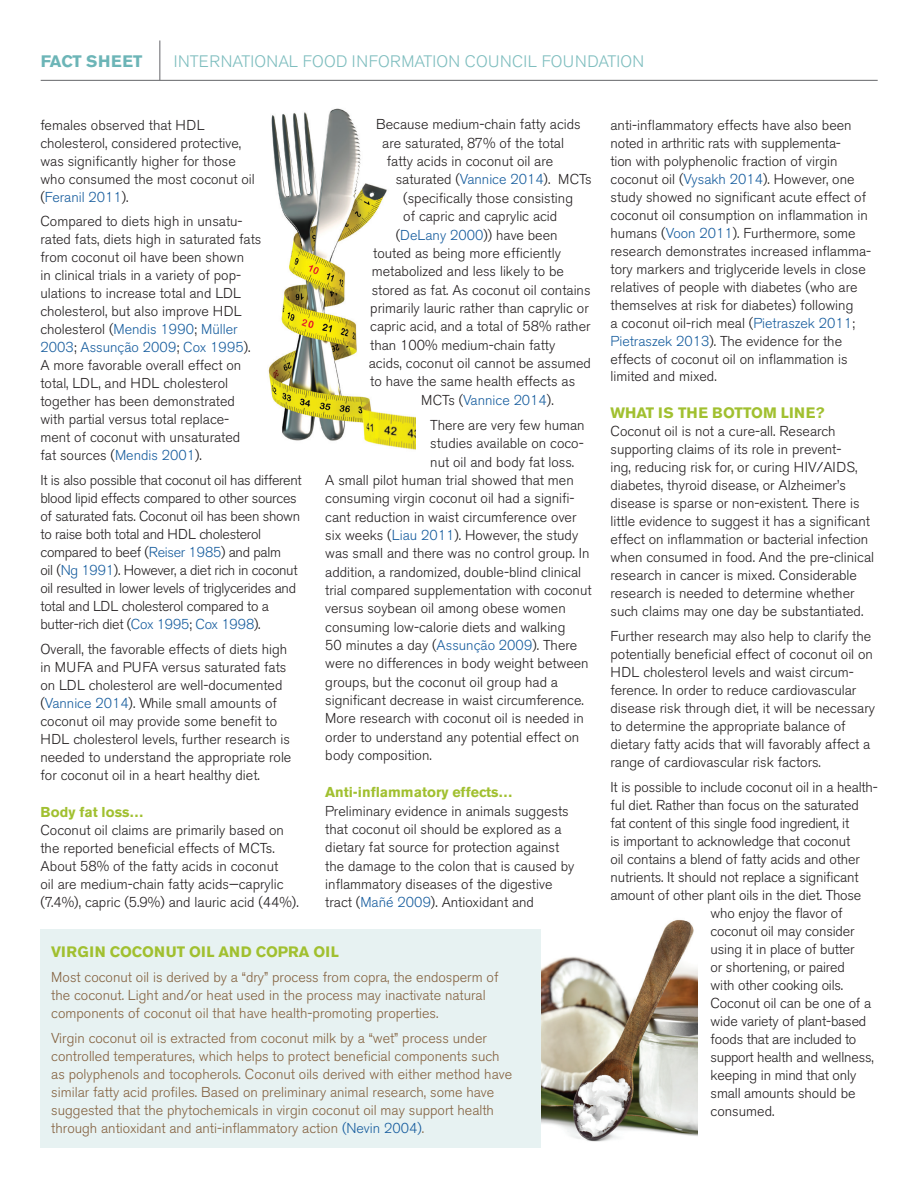
<style>
.page{position:relative;width:918px;height:1188px;background:#fff}
.page>*{position:absolute;margin:0;border:0;box-sizing:border-box;transform-origin:0 0}
.t1{font:300 16.5px "Akzidenz Grotesk BE";letter-spacing:.02em;color:#7fbebf}
.t2{font:700 16.5px "Akzidenz Grotesk BE";color:#6cb5b7}
.t3{font:700 15px "Akzidenz Grotesk BE";color:#a1c030}
.t4{font:300 14.25px/18px "Akzidenz Grotesk BE";color:#231f20}
.t5{font:300 14.25px/18px "Akzidenz Grotesk BE";color:#84613f}
.t6{font:300 14.25px/18px "Akzidenz Grotesk BE";letter-spacing:-.02em;color:#231f20}
.t7{font:700 14.25px "Akzidenz Grotesk BE";color:#a1c030}
.t8{font:300 14.25px "Akzidenz Grotesk BE";color:#175d9e}
.s1{color:#175d9e}
.s2{color:#231f20}
</style>
<div class="page">
<hr style="left:160px;top:40px;width:1px;height:40px;background:#646569">
<hr style="left:41px;top:80px;width:837px;height:1px;background:#646569">
<div style="left:40px;top:929px;width:503px;height:219px;background:#e7f2f2"></div>
<img style="left:268px;top:108px;width:148px;height:342px">
<img style="left:541px;top:919px;width:156px;height:229px">
<p class="t2" style="left:41px;top:51px;width:103px">FACT SHEET</p>
<p class="t1" style="left:174px;top:52px;width:472px">INTERNATIONAL FOOD INFORMATION COUNCIL FOUNDATION</p>
<p class="t4" style="left:40px;top:116px;width:216px">females observed that HDL cholesterol, considered protective, was significantly higher for those who consumed the most coconut oil (<span class="s1">Feranil 2011</span>).</p>
<p class="t4" style="left:40px;top:213px;width:222px">Compared to diets high in unsatu&shy;rated fats, diets high in saturated fats from coconut oil have been shown<br>in clinical trials in a variety of pop&shy;ulations to increase total and LDL cholesterol, but also improve HDL cholesterol (<span class="s1">Mendis 1990</span>; <span class="s1">Müller 2003</span>; <span class="s1">Assunção 2009</span>; <span class="s1">Cox 1995</span>).<br>A more favorable overall effect on total, LDL, and HDL cholesterol together has been demonstrated with partial versus total replace&shy;ment of coconut with unsaturated<br>fat sources (<span class="s1">Mendis 2001</span>).</p>
<p class="t6" style="left:40px;top:471px;width:263px">It is also possible that coconut oil has different blood lipid effects compared to other sources of saturated fats. Coconut oil has been shown to raise both total and HDL cholesterol compared to beef (<span class="s1">Reiser 1985</span>) and palm<br>oil (<span class="s1">Ng 1991</span>). However, a diet rich in coconut oil resulted in lower levels of triglycerides and total and LDL cholesterol compared to a butter-rich diet (<span class="s1">Cox 1995</span>; <span class="s1">Cox 1998</span>).</p>
<p class="t4" style="left:40px;top:640px;width:252px">Overall, the favorable effects of diets high in MUFA and PUFA versus saturated fats on LDL cholesterol are well-documented (<span class="s1">Vannice 2014</span>). While small amounts of coconut oil may provide some benefit to HDL cholesterol levels, further research is needed to understand the appropriate role for coconut oil in a heart healthy diet.</p>
<p class="t7" style="left:40px;top:803px;width:105px">Body fat loss…</p>
<p class="t4" style="left:40px;top:821px;width:260px">Coconut oil claims are primarily based on the reported beneficial effects of MCTs.<br>About 58% of the fatty acids in coconut<br>oil are medium-chain fatty acids—caprylic (7.4%), capric (5.9%) and lauric acid (44%).</p>
<p class="t4" style="left:376px;top:116px;width:206px">Because medium-chain fatty acids</p>
<p class="t4" style="left:382px;top:134px;width:183px">are saturated, 87% of the total</p>
<p class="t4" style="left:387px;top:152px;width:168px">fatty acids in coconut oil are</p>
<p class="t4" style="left:396px;top:171px;width:198px">saturated (<span class="s1">Vannice 2014</span>). MCTs</p>
<p class="t4" style="left:403px;top:189px;width:171px">(specifically those consisting</p>
<p class="t4" style="left:403px;top:208px;width:156px">of capric and caprylic acid</p>
<p class="t4" style="left:396px;top:226px;width:163px">(<span class="s1">DeLany 2000</span>)) have been</p>
<p class="t4" style="left:373px;top:244px;width:189px">touted as being more efficiently</p>
<p class="t4" style="left:372px;top:263px;width:194px">metabolized and less likely to be</p>
<p class="t4" style="left:372px;top:281px;width:220px">stored as fat. As coconut oil contains</p>
<p class="t4" style="left:370px;top:299px;width:220px">primarily lauric rather than caprylic or</p>
<p class="t4" style="left:370px;top:318px;width:222px">capric acid, and a total of 58% rather</p>
<p class="t4" style="left:370px;top:336px;width:186px">than 100% medium-chain fatty</p>
<p class="t4" style="left:369px;top:354px;width:224px">acids, coconut oil cannot be assumed</p>
<p class="t4" style="left:370px;top:373px;width:206px">to have the same health effects as</p>
<p class="t8" style="left:421px;top:392px;width:134px"><span class="s2">MCTs (</span>Vannice 2014<span class="s2">).</span></p>
<p class="t4" style="left:430px;top:416px;width:156px">There are very few human</p>
<p class="t4" style="left:430px;top:435px;width:155px">studies available on coco-</p>
<p class="t4" style="left:430px;top:453px;width:146px">nut oil and body fat loss.</p>
<p class="t4" style="left:325px;top:471px;width:250px">A small pilot human trial showed that men</p>
<p class="t4" style="left:325px;top:490px;width:251px">consuming virgin coconut oil had a signifi-</p>
<p class="t4" style="left:325px;top:508px;width:253px">cant reduction in waist circumference over</p>
<p class="t4" style="left:325px;top:526px;width:254px">six weeks (<span class="s1">Liau 2011</span>). However, the study</p>
<p class="t4" style="left:325px;top:545px;width:266px">was small and there was no control group. In</p>
<p class="t4" style="left:325px;top:563px;width:257px">addition, a randomized, double-blind clinical</p>
<p class="t4" style="left:325px;top:581px;width:268px">trial compared supplementation with coconut</p>
<p class="t4" style="left:325px;top:600px;width:242px">versus soybean oil among obese women</p>
<p class="t4" style="left:325px;top:618px;width:242px">consuming low-calorie diets and walking</p>
<p class="t4" style="left:325px;top:636px;width:254px">50 minutes a day (<span class="s1">Assunção 2009</span>). There</p>
<p class="t4" style="left:325px;top:655px;width:265px">were no differences in body weight between</p>
<p class="t4" style="left:325px;top:673px;width:234px">groups, but the coconut oil group had a</p>
<p class="t4" style="left:325px;top:691px;width:260px">significant decrease in waist circumference.</p>
<p class="t4" style="left:325px;top:710px;width:260px">More research with coconut oil is needed in</p>
<p class="t4" style="left:325px;top:728px;width:255px">order to understand any potential effect on</p>
<p class="t4" style="left:325px;top:747px;width:108px">body composition.</p>
<p class="t7" style="left:325px;top:784px;width:189px">Anti-inflammatory effects…</p>
<p class="t4" style="left:325px;top:802px;width:251px">Preliminary evidence in animals suggests that coconut oil should be explored as a dietary fat source for protection against the damage to the colon that is caused by inflammatory diseases of the digestive tract (<span class="s1">Mañé 2009</span>). Antioxidant and</p>
<p class="t3" style="left:51px;top:943px;width:289px">VIRGIN COCONUT OIL AND COPRA OIL</p>
<p class="t5" style="left:51px;top:968px;width:449px">Most coconut oil is derived by a “dry” process from copra, the endosperm of the coconut. Light and/or heat used in the process may inactivate natural components of coconut oil that have health-promoting properties.</p>
<p class="t5" style="left:51px;top:1029px;width:462px">Virgin coconut oil is extracted from coconut milk by a “wet” process under controlled temperatures, which helps to protect beneficial components such as polyphenols and tocopherols. Coconut oils derived with either method have similar fatty acid profiles. Based on preliminary animal research, some have suggested that the phytochemicals in virgin coconut oil may support health through antioxidant and anti-inflammatory action <span class="s1">(Nevin 2004)</span>.</p>
<p class="t4" style="left:611px;top:116px;width:262px">anti-inflammatory effects have also been noted in arthritic rats with supplementa-<br>tion with polyphenolic fraction of virgin coconut oil (<span class="s1">Vysakh 2014</span>). However, one study showed no significant acute effect of coconut oil consumption on inflammation in humans (<span class="s1">Voon 2011</span>). Furthermore, some research demonstrates increased inflamma&shy;tory markers and triglyceride levels in close relatives of people with diabetes (who are themselves at risk for diabetes) following<br>a coconut oil-rich meal (<span class="s1">Pietraszek 2011</span>; <span class="s1">Pietraszek 2013</span>). The evidence for the effects of coconut oil on inflammation is limited and mixed.</p>
<p class="t3" style="left:610px;top:404px;width:216px">WHAT IS THE BOTTOM LINE?</p>
<p class="t4" style="left:610px;top:423px;width:265px">Coconut oil is not a cure-all. Research supporting claims of its role in prevent-<br>ing, reducing risk for, or curing HIV/AIDS, diabetes, thyroid disease, or Alzheimer’s disease is sparse or non-existent. There is little evidence to suggest it has a significant effect on inflammation or bacterial infection when consumed in food. And the pre-clinical research in cancer is mixed. Considerable research is needed to determine whether such claims may one day be substantiated.</p>
<p class="t4" style="left:610px;top:627px;width:266px">Further research may also help to clarify the potentially beneficial effect of coconut oil on HDL cholesterol levels and waist circum&shy;ference. In order to reduce cardiovascular disease risk through diet, it will be necessary to determine the appropriate balance of dietary fatty acids that will favorably affect a range of cardiovascular risk factors.</p>
<p class="t4" style="left:610px;top:778px;width:269px">It is possible to include coconut oil in a health-</p>
<p class="t4" style="left:610px;top:796px;width:250px">ful diet. Rather than focus on the saturated</p>
<p class="t6" style="left:610px;top:814px;width:240px">fat content of this single food ingredient, it</p>
<p class="t4" style="left:610px;top:832px;width:241px">is important to acknowledge that coconut</p>
<p class="t4" style="left:610px;top:850px;width:251px">oil contains a blend of fatty acids and other</p>
<p class="t4" style="left:610px;top:868px;width:250px">nutrients. It should not replace a significant</p>
<p class="t4" style="left:610px;top:886px;width:252px">amount of other plant oils in the diet. Those</p>
<p class="t4" style="left:711px;top:904px;width:133px">who enjoy the flavor of</p>
<p class="t4" style="left:711px;top:922px;width:145px">coconut oil may consider</p>
<p class="t4" style="left:711px;top:940px;width:145px">using it in place of butter</p>
<p class="t4" style="left:711px;top:958px;width:136px">or shortening, or paired</p>
<p class="t4" style="left:711px;top:976px;width:134px">with other cooking oils.</p>
<p class="t4" style="left:711px;top:994px;width:162px">Coconut oil can be one of a</p>
<p class="t4" style="left:711px;top:1012px;width:157px">wide variety of plant-based</p>
<p class="t6" style="left:711px;top:1030px;width:147px">foods that are included to</p>
<p class="t4" style="left:711px;top:1048px;width:165px">support health and wellness,</p>
<p class="t4" style="left:711px;top:1066px;width:147px">keeping in mind that only</p>
<p class="t4" style="left:711px;top:1084px;width:146px">small amounts should be</p>
<p class="t4" style="left:711px;top:1102px;width:65px">consumed.</p>
</div>
